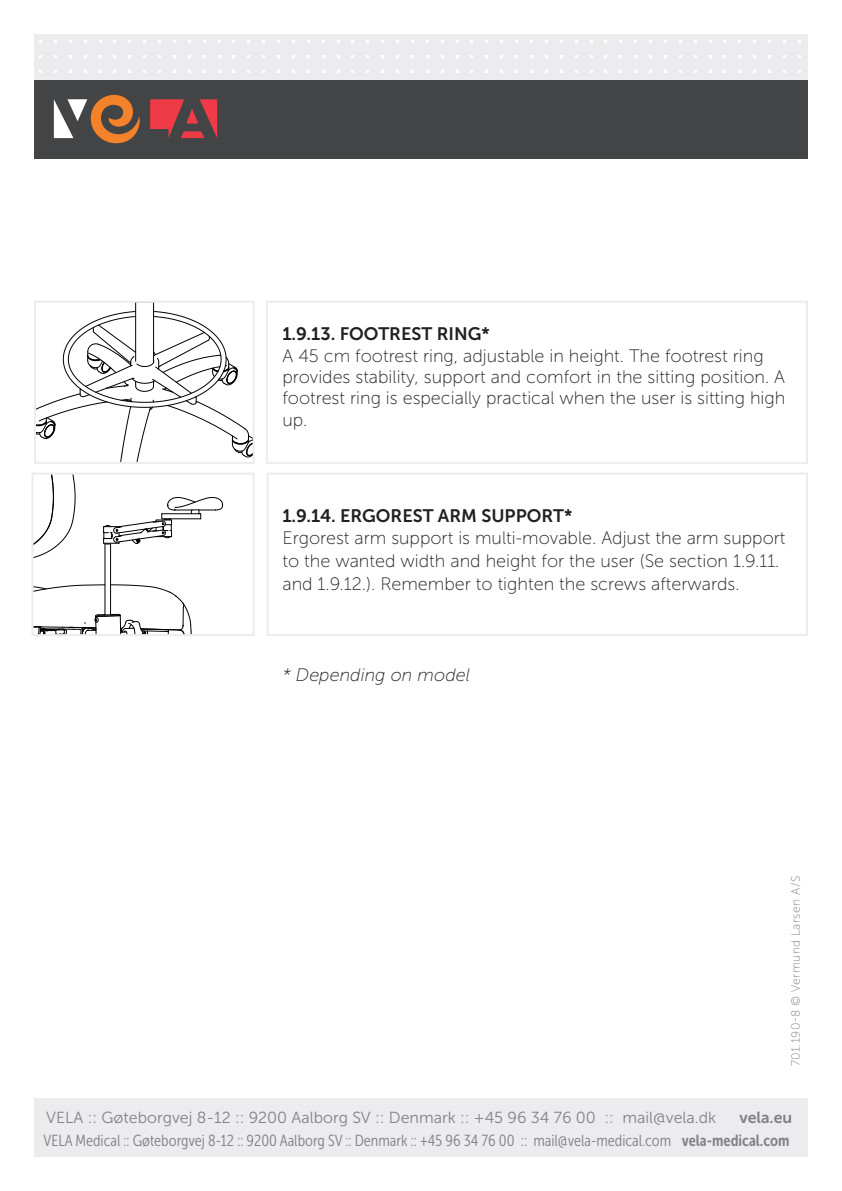
<style>
.page{position:relative;width:842px;height:1191px;background:#fff}
.page>*{position:absolute;margin:0;border:0;box-sizing:border-box;transform-origin:0 0}
.t1{font:18px/21.4px "Museo Sans 100";color:#231f20}
.t2{font:18px "Museo Sans 700";color:#231f20}
.t3{font:italic 18px "Museo Sans 100";color:#231f20}
.t4{font:16px "Museo Sans Cond 300";color:#808285}
.t5{font:16px "Museo Sans 300";color:#808285}
.t6{font:16px "Museo Sans 700";color:#808285}
.t7{font:12px "Museo Sans 100";letter-spacing:.03em;color:#808285}
.s1{font-family:"Museo Sans Cond 700"}
</style>
<div class="page">
<div style="left:34px;top:1098px;width:774px;height:59px;background:#ececee"></div>
<div style="left:34px;top:79px;width:774px;height:80px;background:#434445"></div>
<svg style="left:150px;top:99px;width:67px;height:39px"></svg>
<svg style="left:54px;top:95px;width:86px;height:48px"></svg>
<div style="left:34px;top:34px;width:774px;height:45px;background:#ececee"></div>
<div style="left:266px;top:301px;width:542px;height:163px;border:2px solid #ececee"></div>
<hr style="left:135px;top:302px;width:1px;height:59px;background:#000">
<hr style="left:153px;top:302px;width:1px;height:60px;background:#000">
<svg style="left:37px;top:311px;width:215px;height:150px"></svg>
<div style="left:34px;top:301px;width:221px;height:163px;border:2px solid #ececee"></div>
<div style="left:267px;top:472px;width:541px;height:164px;border:2px solid #ececee"></div>
<hr style="left:105px;top:544px;width:1px;height:71px;background:#000">
<hr style="left:110px;top:544px;width:1px;height:71px;background:#000">
<svg style="left:103px;top:497px;width:120px;height:47px"></svg>
<svg style="left:35px;top:475px;width:41px;height:83px"></svg>
<svg style="left:35px;top:584px;width:157px;height:49px"></svg>
<div style="left:32px;top:472px;width:223px;height:164px;border:2px solid #ececee"></div>
<p class="t2" style="left:282px;top:326px;width:209px">1.9.13. FOOTREST RING*</p>
<p class="t1" style="left:282px;top:346px;width:504px">A 45 cm footrest ring, adjustable in height. The footrest ring provides stability, support and comfort in the sitting position. A footrest ring is especially practical when the user is sitting high up.</p>
<p class="t2" style="left:282px;top:508px;width:291px">1.9.14. ERGOREST ARM SUPPORT*</p>
<p class="t1" style="left:282px;top:528px;width:505px;line-height:22.6px">Ergorest arm support is multi-movable. Adjust the arm support to the wanted width and height for the user (Se section 1.9.11. and 1.9.12.). Remember to tighten the screws afterwards.</p>
<p class="t3" style="left:282px;top:668px;width:189px">* Depending on model</p>
<p class="t7" style="left:791px;top:1066px;width:192px;rotate:-90deg">701.190-8 © Vermund Larsen A/S</p>
<p class="t5" style="left:46px;top:1111px;width:671px">VELA :: Gøteborgvej 8-12 :: 9200 Aalborg SV :: Denmark :: +45 96 34 76 00 :: mail@vela.dk</p>
<p class="t6" style="left:739px;top:1110px;width:54px">vela.eu</p>
<p class="t4" style="left:43px;top:1133px;width:747px">VELA Medical :: Gøteborgvej 8-12 :: 9200 Aalborg SV :: Denmark :: +45 96 34 76 00 :: mail@vela-medical.com <span class="s1">vela-medical.com</span></p>
</div>
